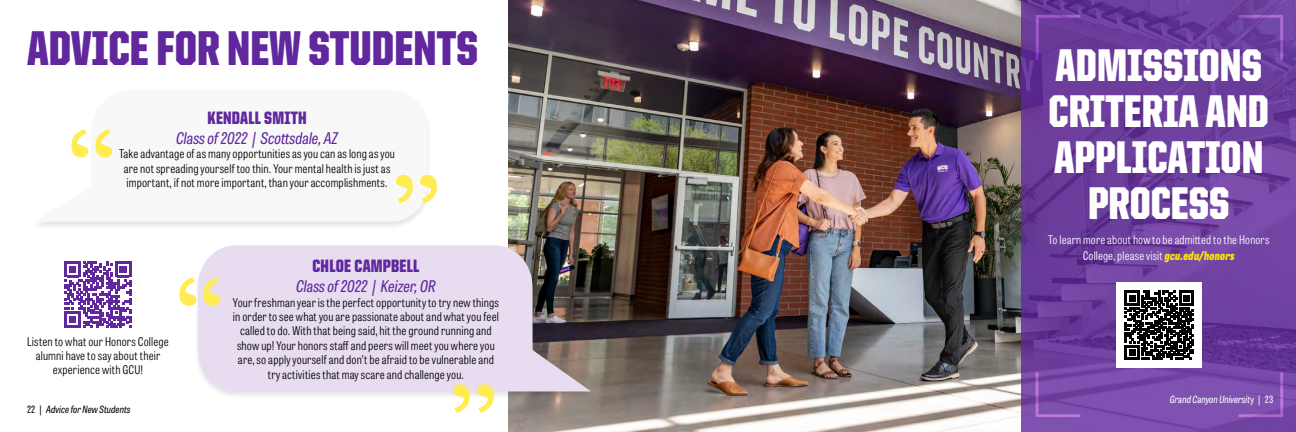
<style>
.page{position:relative;width:1296px;height:432px;background:#fff}
.page>*{position:absolute;margin:0;border:0;box-sizing:border-box;transform-origin:0 0}
.t1{font:116px "Whitman Bold LF";color:#ffec51}
.t2{font:900 49px "United Sans Cond";color:#60279e}
.t3{font:900 46px/46px "United Sans Cond";color:#fff;text-align:center}
.t4{font:900 18px "United Sans Cond";letter-spacing:.01em;color:#60279e}
.t5{font:italic 16px "Tablet Gothic Condensed";color:#60279e}
.t6{font:300 12px/14.4px "Tablet Gothic Condensed";letter-spacing:.01em;color:#000;text-align:center}
.t7{font:300 11.8px/16.1px "Tablet Gothic Condensed";letter-spacing:.015em;color:#fff;text-align:center}
.t8{font:italic 10px "Tablet Gothic Condensed";color:#fff}
.t9{font:italic 10px "Tablet Gothic Condensed";color:#000}
.s1{font-weight:800;font-style:italic;color:#ffe800}
.s2{font-style:normal}
</style>
<div class="page">
<img style="left:508px;top:0;width:514px;height:432px">
<svg style="left:1022px;top:0;width:274px;height:432px;background:#6d3f9e"></svg>
<div style="left:32px;top:90px;width:399px;height:139px;background:#000;opacity:.1"></div>
<svg style="left:35px;top:90px;width:393px;height:132px"></svg>
<div style="left:194px;top:245px;width:400px;height:154px;background:#000;opacity:.1"></div>
<svg style="left:198px;top:245px;width:393px;height:146px;background:#d3c8d9"></svg>
<svg style="left:1036px;top:373px;width:44px;height:44px;background:#804fad"></svg>
<svg style="left:1239px;top:373px;width:44px;height:44px;background:#8151b1"></svg>
<svg style="left:1239px;top:15px;width:44px;height:44px;background:#7044a4"></svg>
<svg style="left:1036px;top:15px;width:44px;height:44px;background:#6f3d9e"></svg>
<div style="left:1117px;top:282px;width:85px;height:86px;background:#fff"></div>
<svg style="left:1125px;top:291px;width:69px;height:69px"></svg>
<svg style="left:65px;top:261px;width:66px;height:67px"></svg>
<h2 class="t2" style="left:27px;top:22px;width:452px">ADVICE FOR NEW STUDENTS</h2>
<h3 class="t4" style="left:207px;top:108px;width:101px">KENDALL SMITH</h3>
<h3 class="t5" style="left:176px;top:126px;width:163px">Class of 2022 | Scottsdale, AZ</h3>
<p class="t6" style="left:119px;top:147px;width:277px">Take advantage of as many opportunities as you can as long as you are not spreading yourself too thin. Your mental health is just as important, if not more important, than your accomplishments.</p>
<h1 class="t1" style="left:68px;top:104px;width:51px">“</h1>
<h1 class="t1" style="left:391px;top:150px;width:51px">”</h1>
<h1 class="t1" style="left:176px;top:253px;width:51px">“</h1>
<p class="t6" style="left:27px;top:334px;width:143px;line-height:14.1px">Listen to what our Honors College alumni have to say about their experience with GCU!</p>
<h3 class="t4" style="left:313px;top:256px;width:108px">CHLOE CAMPBELL</h3>
<h3 class="t5" style="left:296px;top:274px;width:141px">Class of 2022 | Keizer, OR</h3>
<p class="t6" style="left:233px;top:295px;width:267px">Your freshman year is the perfect opportunity to try new things in order to see what you are passionate about and what you feel called to do. With that being said, hit the ground running and show up! Your honors staff and peers will meet you where you are, so apply yourself and don’t be afraid to be vulnerable and try activities that may scare and challenge you.</p>
<h3 class="t3" style="left:1049px;top:42px;width:222px">ADMISSIONS<br>CRITERIA AND<br>APPLICATION<br>PROCESS</h3>
<p class="t7" style="left:1048px;top:231px;width:223px">To learn more about how to be admitted to the Honors<br>College, please visit <span class="s1">gcu.edu/honors</span></p>
<p class="t9" style="left:27px;top:402px;width:105px"><span class="s2">22 |</span> Advice for New Students</p>
<h1 class="t1" style="left:448px;top:360px;width:51px">”</h1>
<p class="t8" style="left:1170px;top:392px;width:105px">Grand Canyon Universit<span class="s2">y | 23</span></p>
</div>
